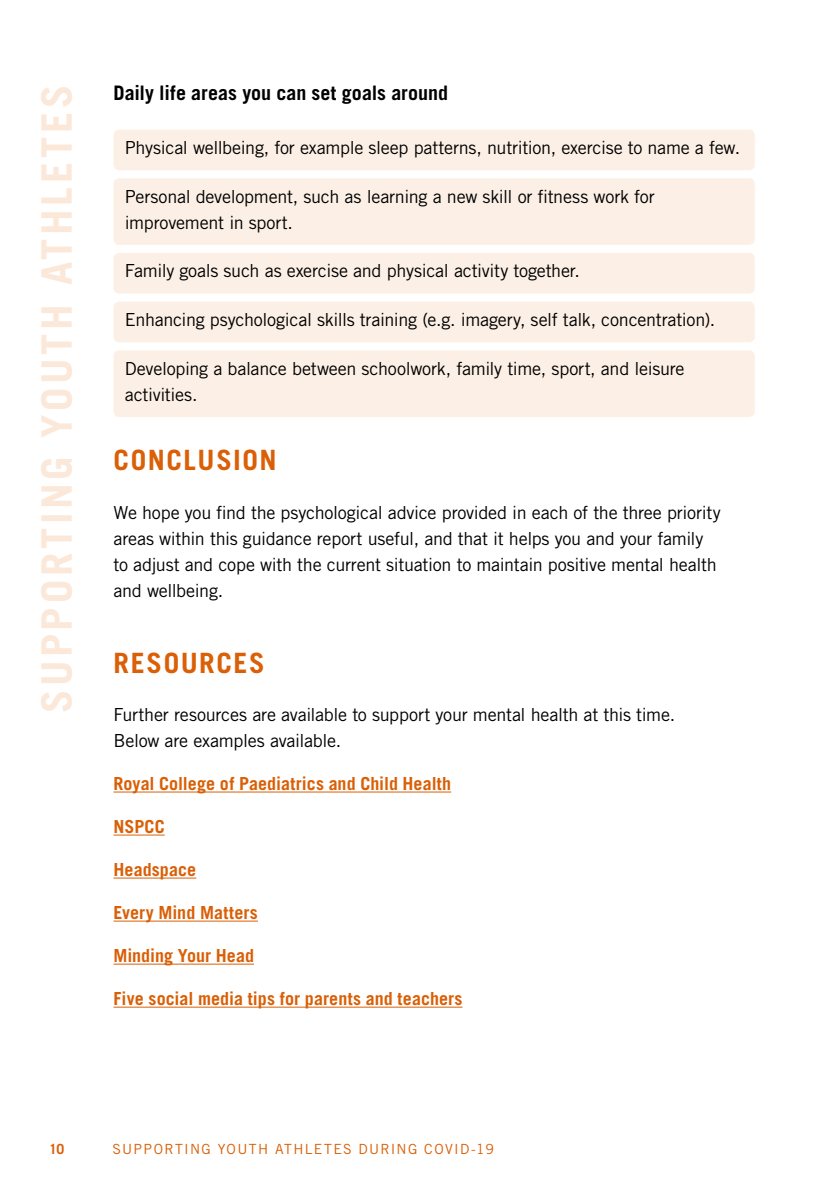
<style>
.page{position:relative;width:840px;height:1191px;background:#fff}
.page>*{position:absolute;margin:0;border:0;box-sizing:border-box;transform-origin:0 0}
.t1{font:700 42px "Trade Gothic LT Std";letter-spacing:.085em;color:#fbe8d9}
.t2{font:700 28px "Trade Gothic LT Std";letter-spacing:.055em;color:#da5f06}
.t3{font:700 20px "Trade Gothic LT Std";color:#000}
.t4{font:18px/26px "Trade Gothic LT Std";letter-spacing:-.015em;color:#000}
.t5{font:700 18px "Trade Gothic LT Std";letter-spacing:.005em;color:#da5f06}
.t6{font:14px "Trade Gothic LT Std";letter-spacing:.095em;color:#da5f06}
.t7{font:700 14px "Trade Gothic LT Std";color:#da5f06}
</style>
<div class="page">
<div style="left:113px;top:129px;width:641px;height:41px;background:#fcf0e6;border-radius:6px"></div>
<div style="left:113px;top:178px;width:641px;height:67px;background:#fcf0e6;border-radius:6px"></div>
<div style="left:113px;top:253px;width:641px;height:41px;background:#fcf0e6;border-radius:6px"></div>
<div style="left:113px;top:302px;width:641px;height:40px;background:#fcf0e6;border-radius:6px"></div>
<div style="left:113px;top:350px;width:641px;height:67px;background:#fcf0e6;border-radius:6px"></div>
<hr style="left:113px;top:791px;width:338px;height:1px;background:#da5f06">
<hr style="left:113px;top:834px;width:52px;height:1px;background:#da5f06">
<hr style="left:113px;top:877px;width:83px;height:1px;background:#da5f06">
<hr style="left:113px;top:920px;width:145px;height:1px;background:#da5f06">
<hr style="left:113px;top:963px;width:141px;height:1px;background:#da5f06">
<hr style="left:113px;top:1006px;width:349px;height:1px;background:#da5f06">
<h1 class="t1" style="left:31px;top:712px;width:629px;rotate:-90deg">SUPPORTING YOUTH ATHLETES</h1>
<p class="t3" style="left:113px;top:80px;width:336px">Daily life areas you can set goals around</p>
<p class="t4" style="left:125px;top:134px;width:616px">Physical wellbeing, for example sleep patterns, nutrition, exercise to name a few.</p>
<p class="t4" style="left:125px;top:183px;width:531px">Personal development, such as learning a new skill or fitness work for improvement in sport.</p>
<p class="t4" style="left:125px;top:258px;width:456px">Family goals such as exercise and physical activity together.</p>
<p class="t4" style="left:125px;top:306px;width:591px">Enhancing psychological skills training (e.g. imagery, self talk, concentration).</p>
<p class="t4" style="left:125px;top:355px;width:561px">Developing a balance between schoolwork, family time, sport, and leisure activities.</p>
<h2 class="t2" style="left:113px;top:443px;width:164px">CONCLUSION</h2>
<p class="t4" style="left:113px;top:499px;width:608px">We hope you find the psychological advice provided in each of the three priority areas within this guidance report useful, and that it helps you and your family to adjust and cope with the current situation to maintain positive mental health and wellbeing.</p>
<h2 class="t2" style="left:113px;top:645px;width:153px">RESOURCES</h2>
<p class="t4" style="left:113px;top:701px;width:563px">Further resources are available to support your mental health at this time.<br>Below are examples available.</p>
<p class="t5" style="left:113px;top:772px;width:339px">Royal College of Paediatrics and Child Health</p>
<p class="t5" style="left:113px;top:815px;width:53px">NSPCC</p>
<p class="t5" style="left:113px;top:858px;width:84px">Headspace</p>
<p class="t5" style="left:113px;top:901px;width:146px">Every Mind Matters</p>
<p class="t5" style="left:113px;top:944px;width:142px">Minding Your Head</p>
<p class="t5" style="left:113px;top:987px;width:350px">Five social media tips for parents and teachers</p>
<p class="t7" style="left:49px;top:1139px;width:16px">10</p>
<p class="t6" style="left:112px;top:1140px;width:383px">SUPPORTING YOUTH ATHLETES DURING COVID-19</p>
</div>
